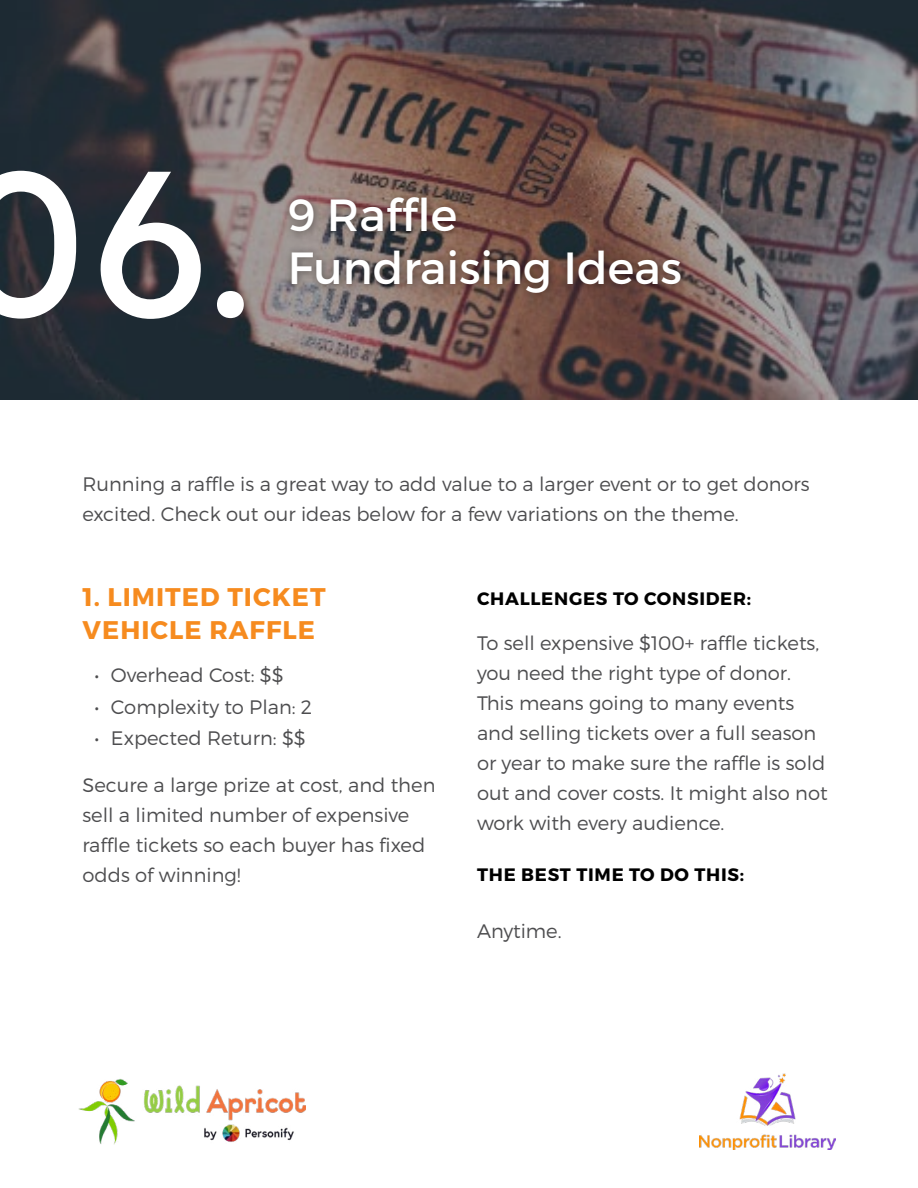
<style>
.page{position:relative;width:918px;height:1188px;background:#fff}
.page>*{position:absolute;margin:0;border:0;box-sizing:border-box;transform-origin:0 0}
.t1{font:500 229.5px "Affogato";color:#fff}
.t2{font:45px/52.5px "Montserrat";color:#fff}
.t3{font:700 25.5px/33px "Montserrat";letter-spacing:.04em;color:#f68b1f}
.t4{font:300 19.5px/30px "Montserrat";color:#4d4d4f}
.t5{font:700 18px "Montserrat";letter-spacing:.04em;color:#000}
</style>
<div class="page">
<svg style="left:0;top:0;width:918px;height:400px;background:#534c4e"></svg>
<div style="left:283px;top:191px;width:406px;height:110px;background:#000;opacity:.41"></div>
<img style="left:700px;top:1073px;width:135px;height:77px">
<img style="left:78px;top:1079px;width:228px;height:66px">
<h1 class="t1" style="left:-47px;top:98px;width:305px">06.</h1>
<h2 class="t2" style="left:288px;top:189px;width:396px">9 Raffle<br>Fundraising Ideas</h2>
<p class="t4" style="left:82px;top:468px;width:729px">Running a raffle is a great way to add value to a larger event or to get donors excited. Check out our ideas below for a few variations on the theme.</p>
<h3 class="t3" style="left:82px;top:581px;width:245px">1. LIMITED TICKET<br>VEHICLE RAFFLE</h3>
<p class="t4" style="left:94px;top:660px;width:191px">• Overhead Cost: $$</p>
<p class="t4" style="left:94px;top:692px;width:219px">• Complexity to Plan: 2</p>
<p class="t4" style="left:94px;top:723px;width:213px">• Expected Return: $$</p>
<p class="t4" style="left:82px;top:770px;width:355px">Secure a large prize at cost, and then sell a limited number of expensive raffle tickets so each buyer has fixed odds of winning!</p>
<p class="t5" style="left:477px;top:587px;width:276px">CHALLENGES TO CONSIDER:</p>
<p class="t4" style="left:477px;top:627px;width:352px">To sell expensive $100+ raffle tickets, you need the right type of donor.<br>This means going to many events and selling tickets over a full season or year to make sure the raffle is sold out and cover costs. It might also not work with every audience.</p>
<p class="t5" style="left:477px;top:863px;width:268px">THE BEST TIME TO DO THIS:</p>
<p class="t4" style="left:477px;top:915px;width:86px">Anytime.</p>
</div>
